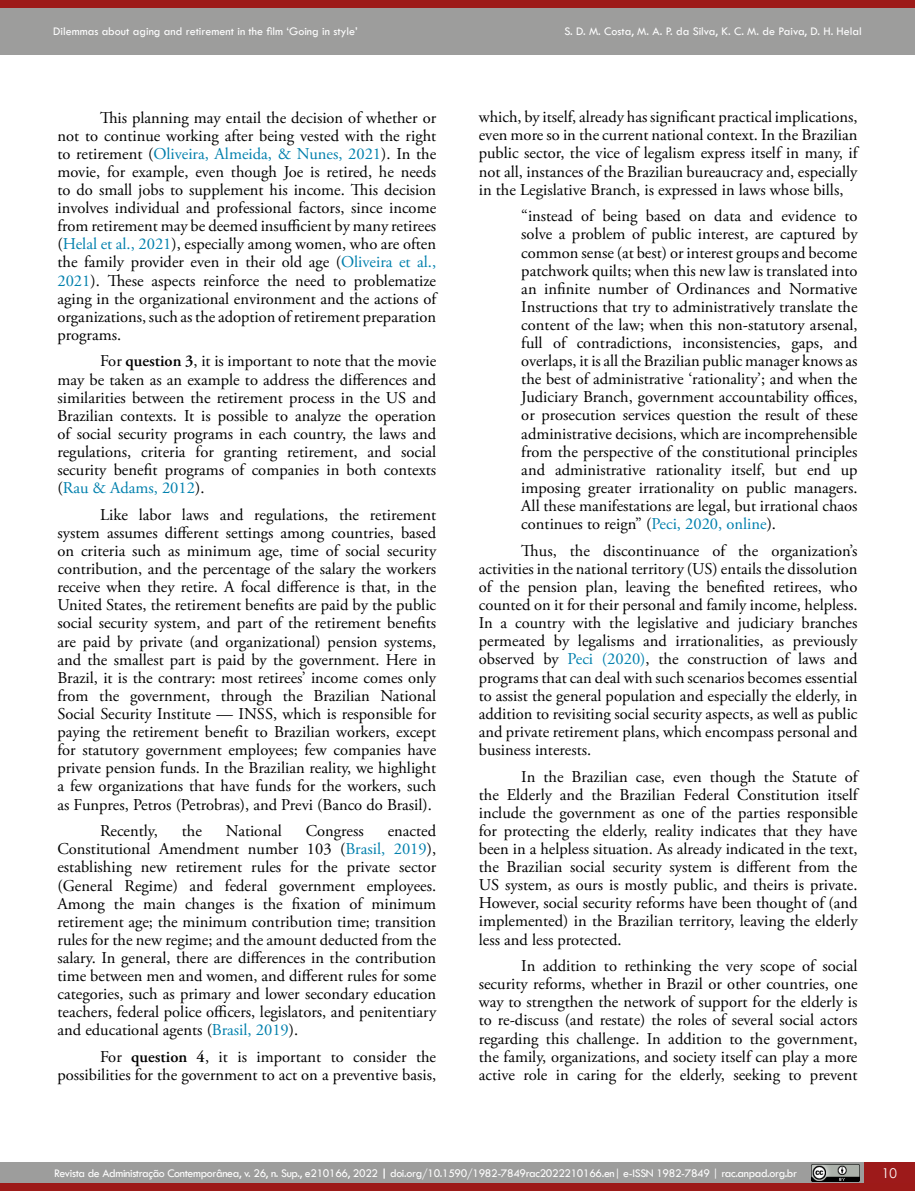
<style>
.page{position:relative;width:915px;height:1191px;background:#fff}
.page>*{position:absolute;margin:0;border:0;box-sizing:border-box;transform-origin:0 0}
.t1{font:16.5px/18.1px "Adobe Garamond Pro";color:#000;text-align:justify}
.t2{font:13.5px "Century Gothic";color:#fff}
.t3{font:12px "Tw Cen";letter-spacing:-.03em;color:#fff}
.t4{font:12px "Tw Cen";color:#fff}
.s1{color:#0080ad}
.s2{font-weight:600}
.s3{font-weight:700}
</style>
<div class="page">
<div style="left:863px;top:1162px;width:51px;height:21px;background:#9d1a1a"></div>
<div style="left:0;top:0;width:914px;height:54px;background:#9d9d9c"></div>
<div style="left:0;top:0;width:914px;height:7px;background:#9d1a18"></div>
<div style="left:0;top:1162px;width:863px;height:21px;background:#9d9d9c"></div>
<div style="left:0;top:1183px;width:914px;height:8px;background:#9d1a18"></div>
<svg style="left:914px;top:1162px;width:1px;height:29px"></svg>
<img style="left:811px;top:1164px;width:48px;height:17px">
<p class="t4" style="left:53px;top:24px;width:306px">Dilemmas about aging and retirement in the film ‘Going in style’</p>
<p class="t4" style="left:564px;top:24px;width:299px">S. D. M. Costa, M. A. P. da Silva, K. C. M. de Paiva, D. H. Helal</p>
<p class="t1" style="left:57px;top:109px;width:380px;text-indent:43px">This planning may entail the decision of whether or not to continue working after being vested with the right to retirement (<span class="s1">Oliveira, Almeida, &amp; Nunes, 2021</span>). In the movie, for example, even though Joe is retired, he needs to do small jobs to supplement his income. This decision involves individual and professional factors, since income from retirement may be deemed insufficient by many retirees (<span class="s1">Helal et al., 2021</span>), especially among women, who are often the family provider even in their old age (<span class="s1">Oliveira et al., 2021</span>). These aspects reinforce the need to problematize aging in the organizational environment and the actions of organizations, such as the adoption of retirement preparation programs.</p>
<p class="t1" style="left:57px;top:353px;width:380px;text-indent:43px">For <span class="s2">question 3</span>, it is important to note that the movie may be taken as an example to address the differences and similarities between the retirement process in the US and Brazilian contexts. It is possible to analyze the operation of social security programs in each country, the laws and regulations, criteria for granting retirement, and social security benefit programs of companies in both contexts (<span class="s1">Rau &amp; Adams, 2012</span>).</p>
<p class="t1" style="left:57px;top:506px;width:380px;text-indent:43px">Like labor laws and regulations, the retirement system assumes different settings among countries, based on criteria such as minimum age, time of social security contribution, and the percentage of the salary the workers receive when they retire. A focal difference is that, in the United States, the retirement benefits are paid by the public social security system, and part of the retirement benefits are paid by private (and organizational) pension systems, and the smallest part is paid by the government. Here in Brazil, it is the contrary: most retirees’ income comes only from the government, through the Brazilian National Social Security Institute — INSS, which is responsible for paying the retirement benefit to Brazilian workers, except for statutory government employees; few companies have private pension funds. In the Brazilian reality, we highlight a few organizations that have funds for the workers, such as Funpres, Petros (Petrobras), and Previ (Banco do Brasil).</p>
<p class="t1" style="left:100px;top:822px;width:59px">Recently,</p>
<p class="t1" style="left:182px;top:822px;width:22px">the</p>
<p class="t1" style="left:226px;top:822px;width:57px">National</p>
<p class="t1" style="left:305px;top:822px;width:60px">Congress</p>
<p class="t1" style="left:57px;top:822px;width:380px;text-indent:330px">enacted Constitutional Amendment number 103 (<span class="s1">Brasil, 2019</span>), establishing new retirement rules for the private sector (General Regime) and federal government employees.<br>Among the main changes is the fixation of minimum retirement age; the minimum contribution time; transition rules for the new regime; and the amount deducted from the salary. In general, there are differences in the contribution time between men and women, and different rules for some categories, such as primary and lower secondary education teachers, federal police officers, legislators, and penitentiary and educational agents (<span class="s1">Brasil, 2019</span>).</p>
<p class="t1" style="left:57px;top:1048px;width:380px;text-align:right">For <span class="s2">question 4</span>, it is important to consider the possibilities for the government to act on a preventive basis,</p>
<p class="t1" style="left:478px;top:108px;width:380px">which, by itself, already has significant practical implications, even more so in the current national context. In the Brazilian public sector, the vice of legalism express itself in many, if not all, instances of the Brazilian bureaucracy and, especially in the Legislative Branch, is expressed in laws whose bills,</p>
<p class="t1" style="left:521px;top:208px;width:337px">“instead of being based on data and evidence to solve a problem of public interest, are captured by common sense (at best) or interest groups and become patchwork quilts; when this new law is translated into an infinite number of Ordinances and Normative Instructions that try to administratively translate the content of the law; when this non-statutory arsenal, full of contradictions, inconsistencies, gaps, and overlaps, it is all the Brazilian public manager knows as the best of administrative ‘rationality’; and when the Judiciary Branch, government accountability offices, or prosecution services question the result of these administrative decisions, which are incomprehensible from the perspective of the constitutional principles and administrative rationality itself, but end up imposing greater irrationality on public managers.<br>All these manifestations are legal, but irrational chaos continues to reign” (<span class="s1">Peci, 2020, online</span>).</p>
<p class="t1" style="left:478px;top:542px;width:380px;text-indent:43px">Thus, the discontinuance of the organization’s activities in the national territory (US) entails the dissolution of the pension plan, leaving the benefited retirees, who counted on it for their personal and family income, helpless.<br>In a country with the legislative and judiciary branches permeated by legalisms and irrationalities, as previously observed by <span class="s1">Peci (2020)</span>, the construction of laws and programs that can deal with such scenarios becomes essential to assist the general population and especially the elderly, in addition to revisiting social security aspects, as well as public and private retirement plans, which encompass personal and business interests.</p>
<p class="t1" style="left:478px;top:768px;width:380px;text-indent:43px">In the Brazilian case, even though the Statute of the Elderly and the Brazilian Federal Constitution itself include the government as one of the parties responsible for protecting the elderly, reality indicates that they have been in a helpless situation. As already indicated in the text, the Brazilian social security system is different from the US system, as ours is mostly public, and theirs is private.<br>However, social security reforms have been thought of (and implemented) in the Brazilian territory, leaving the elderly less and less protected.</p>
<p class="t1" style="left:478px;top:957px;width:380px;text-indent:43px">In addition to rethinking the very scope of social security reforms, whether in Brazil or other countries, one way to strengthen the network of support for the elderly is to re-discuss (and restate) the roles of several social actors regarding this challenge. In addition to the government, the family, organizations, and society itself can play a more active role in caring for the elderly, seeking to prevent</p>
<p class="t3" style="left:54px;top:1166px;width:744px">Revista de Administração Contemporânea, v. 26, n. Sup., e210166, 2022 <span class="s3">|</span> doi.org/10.1590/1982-7849rac2022210166.en| e-ISSN 1982-7849 | rac.anpad.org.br</p>
<p class="t2" style="left:881px;top:1163px;width:16px">10</p>
</div>
